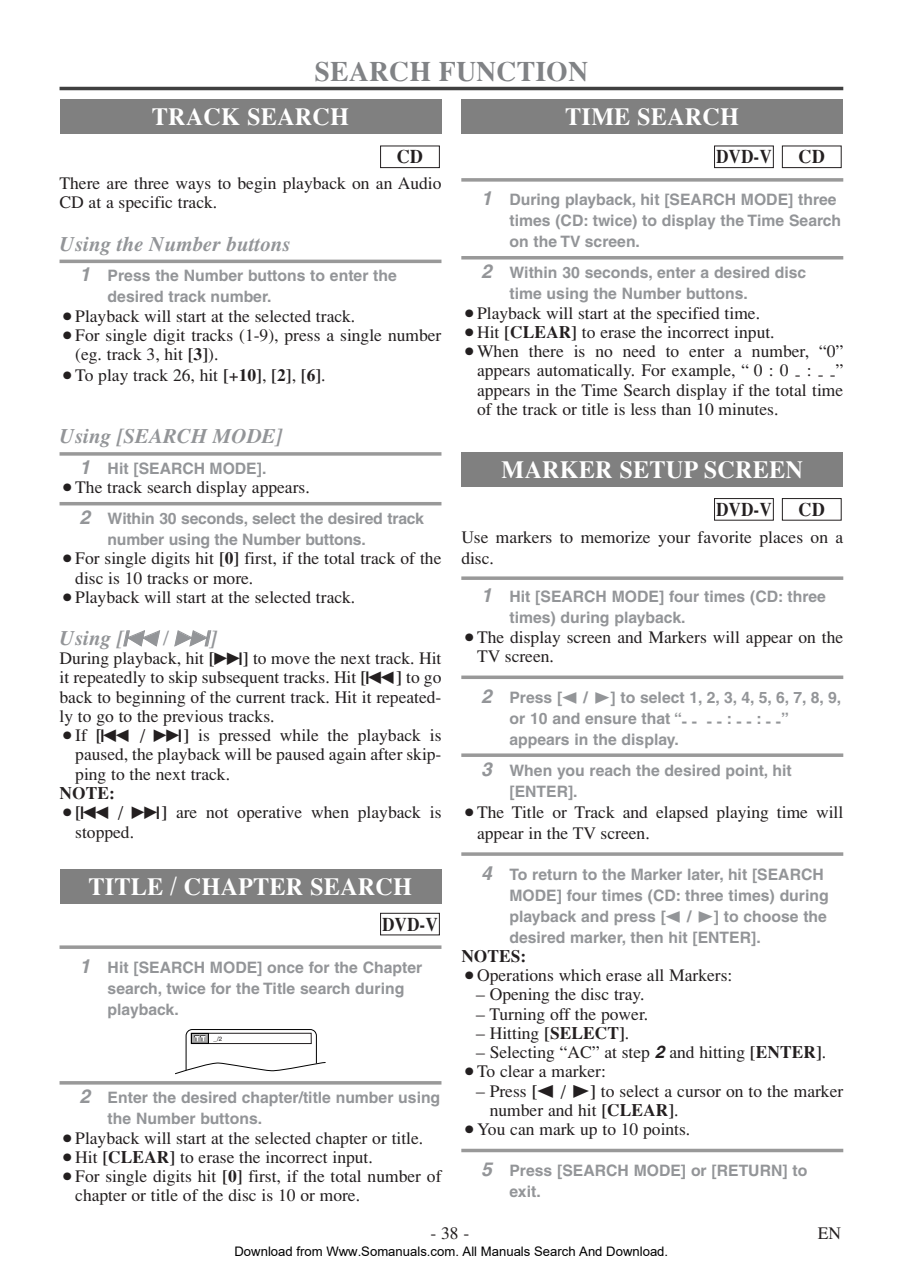
<style>
.page{position:relative;width:903px;height:1276px;background:#fff}
.page>*{position:absolute;margin:0;border:0;box-sizing:border-box;transform-origin:0 0}
.t1{font:700 28px "Times";color:#808285}
.t2{font:700 24.5px "Times";color:#fff}
.t3{font:italic 700 21px "Times";color:#939598}
.t4{font:700 19.25px "Times";color:#231f20;scale:.9 1}
.t5{font:700 19.25px "Times";color:#231f20;scale:.95 1}
.t6{font:17.5px/19.2px "Times";color:#231f20}
.t7{font:700 17.5px "Times";color:#231f20}
.t8{font:700 15.75px/21px "Helvetica";color:#939598}
.t9{font:13.12px "Arial";color:#000}
.t10{font:6.12px "Helvetica";color:#231f20}
.s1{font-style:italic;font-size:19.25px}
.s2{font-weight:700}
.s3{font-family:"Funai Font";font-weight:400}
.s4{font-family:"Funai Font"}
.s5{font-family:"Helvetica";font-weight:700;font-style:italic}
</style>
<div class="page">
<div style="left:60px;top:99px;width:381px;height:35px;background:#808080"></div>
<hr style="left:60px;top:260px;width:381px;height:3px;background:#999">
<svg style="left:60px;top:452px;width:381px;height:4px;background:#a5a5a5"></svg>
<hr style="left:60px;top:502px;width:381px;height:3px;background:#999">
<div style="left:380px;top:146px;width:60px;height:22px;border:1px solid #231f20"></div>
<div style="left:60px;top:869px;width:381px;height:35px;background:#808080"></div>
<svg style="left:60px;top:945px;width:381px;height:4px;background:#a5a5a5"></svg>
<hr style="left:60px;top:1081px;width:381px;height:3px;background:#999">
<div style="left:380px;top:913px;width:60px;height:22px;border:1px solid #231f20"></div>
<svg style="left:175px;top:1029px;width:151px;height:45px"></svg>
<div style="left:191px;top:1033px;width:121px;height:11px;border:1px solid #231f20"></div>
<div style="left:191px;top:1033px;width:18px;height:11px;border:1px solid #000"></div>
<hr style="left:60px;top:87px;width:783px;height:3px;background:#404040">
<div style="left:461px;top:99px;width:382px;height:35px;background:#808080"></div>
<svg style="left:461px;top:178px;width:382px;height:4px;background:#a5a5a5"></svg>
<hr style="left:461px;top:256px;width:382px;height:3px;background:#999">
<div style="left:782px;top:146px;width:60px;height:22px;border:1px solid #231f20"></div>
<div style="left:714px;top:146px;width:60px;height:22px;border:1px solid #231f20"></div>
<div style="left:461px;top:452px;width:382px;height:34px;background:#808080"></div>
<svg style="left:461px;top:576px;width:382px;height:4px;background:#a5a5a5"></svg>
<svg style="left:461px;top:675px;width:382px;height:4px;background:#a6a6a6"></svg>
<svg style="left:461px;top:753px;width:382px;height:4px;background:#a5a5a5"></svg>
<svg style="left:461px;top:852px;width:382px;height:4px;background:#a5a5a5"></svg>
<hr style="left:461px;top:1149px;width:382px;height:3px;background:#999">
<div style="left:782px;top:498px;width:60px;height:22px;border:1px solid #231f20"></div>
<div style="left:714px;top:498px;width:60px;height:22px;border:1px solid #231f20"></div>
<h1 class="t1" style="left:315px;top:61px;width:275px">SEARCH FUNCTION</h1>
<h2 class="t2" style="left:152px;top:108px;width:199px">TRACK SEARCH</h2>
<h2 class="t2" style="left:565px;top:108px;width:176px">TIME SEARCH</h2>
<p class="t5" style="left:397px;top:150px;width:29px">CD</p>
<p class="t6" style="left:60px;top:175px;width:383px">There are three ways to begin playback on an Audio<br>CD at a specific track.</p>
<p class="t3" style="left:60px;top:236px;width:232px">Using the Number buttons</p>
<p class="t8" style="left:108px;top:267px;width:291px;text-indent:-28px"><span class="s1">1</span> Press the Number buttons to enter the desired track number.</p>
<p class="t6" style="left:60px;top:308px;width:297px">○Playback will start at the selected track.</p>
<p class="t6" style="left:75px;top:327px;width:368px;text-indent:-16px">○For single digit tracks (1-9), press a single number (eg. track 3, hit <span class="s2">[3]</span>).</p>
<p class="t6" style="left:60px;top:367px;width:268px">○To play track 26, hit <span class="s2">[+10]</span>, <span class="s2">[2]</span>, <span class="s2">[6]</span>.</p>
<p class="t3" style="left:60px;top:428px;width:225px">Using [SEARCH MODE]</p>
<p class="t8" style="left:79px;top:459px;width:189px"><span class="s1">1</span> Hit [SEARCH MODE].</p>
<p class="t6" style="left:60px;top:479px;width:252px">○The track search display appears.</p>
<p class="t8" style="left:108px;top:510px;width:318px;text-indent:-28px"><span class="s1">2</span> Within 30 seconds, select the desired track number using the Number buttons.</p>
<p class="t6" style="left:75px;top:550px;width:368px;text-indent:-16px">○For single digits hit <span class="s2">[0]</span> first, if the total track of the disc is 10 tracks or more.</p>
<p class="t6" style="left:60px;top:589px;width:297px">○Playback will start at the selected track.</p>
<p class="t3" style="left:60px;top:630px;width:159px">Using [<span class="s3">H</span> / <span class="s3">G</span>]</p>
<p class="t6" style="left:60px;top:650px;width:383px;text-align:justify">During playback, hit <span class="s2">[</span><span class="s4">G</span><span class="s2">]</span> to move the next track. Hit it repeatedly to skip subsequent tracks. Hit <span class="s2">[</span><span class="s4">H</span><span class="s2">]</span> to go back to beginning of the current track. Hit it repeated&shy;ly to go to the previous tracks.</p>
<p class="t6" style="left:75px;top:727px;width:368px;text-align:justify;text-indent:-16px">○If <span class="s2">[</span><span class="s4">H</span> / <span class="s4">G</span><span class="s2">]</span> is pressed while the playback is paused, the playback will be paused again after skip&shy;ping to the next track.</p>
<p class="t7" style="left:60px;top:787px;width:57px">NOTE:</p>
<p class="t6" style="left:75px;top:804px;width:368px;text-indent:-16px">○<span class="s2">[</span><span class="s4">H</span> / <span class="s4">G</span><span class="s2">]</span> are not operative when playback is stopped.</p>
<h2 class="t2" style="left:89px;top:878px;width:325px">TITLE / CHAPTER SEARCH</h2>
<p class="t4" style="left:382px;top:917px;width:63px">DVD-V</p>
<p class="t8" style="left:108px;top:958px;width:316px;text-indent:-28px"><span class="s1">1</span> Hit [SEARCH MODE] once for the Chapter search, twice for the Title search during playback.</p>
<p class="t10" style="left:214px;top:1036px;width:10px">_/2</p>
<p class="t8" style="left:108px;top:1089px;width:334px;text-indent:-28px"><span class="s1">2</span> Enter the desired chapter/title number using the Number buttons.</p>
<p class="t6" style="left:60px;top:1130px;width:365px">○Playback will start at the selected chapter or title.</p>
<p class="t6" style="left:60px;top:1149px;width:315px">○Hit <span class="s2">[CLEAR]</span> to erase the incorrect input.</p>
<p class="t6" style="left:75px;top:1168px;width:368px;text-indent:-16px">○For single digits hit <span class="s2">[0]</span> first, if the total number of chapter or title of the disc is 10 or more.</p>
<p class="t4" style="left:716px;top:150px;width:63px">DVD-V</p>
<p class="t5" style="left:799px;top:150px;width:29px">CD</p>
<p class="t8" style="left:509px;top:191px;width:333px;text-indent:-28px"><span class="s1">1</span> During playback, hit [SEARCH MODE] three times (CD: twice) to display the Time Search on the TV screen.</p>
<p class="t8" style="left:509px;top:264px;width:298px;text-indent:-28px"><span class="s1">2</span> Within 30 seconds, enter a desired disc time using the Number buttons.</p>
<p class="t6" style="left:461px;top:305px;width:300px">○Playback will start at the specified time.</p>
<p class="t6" style="left:461px;top:324px;width:315px">○Hit <span class="s2">[CLEAR]</span> to erase the incorrect input.</p>
<p class="t6" style="left:477px;top:343px;width:368px;text-align:justify;text-indent:-16px">○When there is no need to enter a number, “0” appears automatically. For example, “ 0 : 0 - : - -” appears in the Time Search display if the total time of the track or title is less than 10 minutes.</p>
<h2 class="t2" style="left:501px;top:460px;width:304px">MARKER SETUP SCREEN</h2>
<p class="t4" style="left:716px;top:502px;width:63px">DVD-V</p>
<p class="t5" style="left:799px;top:502px;width:29px">CD</p>
<p class="t6" style="left:461px;top:528px;width:383px;line-height:21px">Use markers to memorize your favorite places on a disc.</p>
<p class="t8" style="left:509px;top:588px;width:318px;text-indent:-28px"><span class="s1">1</span> Hit [SEARCH MODE] four times (CD: three times) during playback.</p>
<p class="t6" style="left:477px;top:629px;width:368px;text-indent:-16px">○The display screen and Markers will appear on the<br>TV screen.</p>
<p class="t8" style="left:509px;top:688px;width:333px;text-indent:-28px"><span class="s1">2</span> Press [<span class="s3">S</span> / <span class="s3">B</span>] to select 1, 2, 3, 4, 5, 6, 7, 8, 9, or 10 and ensure that “- - - - : - - : - -” appears in the display.</p>
<p class="t8" style="left:509px;top:761px;width:284px;text-indent:-28px"><span class="s1">3</span> When you reach the desired point, hit [ENTER].</p>
<p class="t6" style="left:477px;top:803px;width:368px;line-height:21px;text-indent:-16px">○The Title or Track and elapsed playing time will appear in the TV screen.</p>
<p class="t8" style="left:509px;top:865px;width:321px;text-indent:-28px"><span class="s1">4</span> To return to the Marker later, hit [SEARCH MODE] four times (CD: three times) during playback and press [<span class="s3">S</span> / <span class="s3">B</span>] to choose the desired marker, then hit [ENTER].</p>
<p class="t7" style="left:461px;top:949px;width:67px">NOTES:</p>
<p class="t6" style="left:461px;top:967px;width:273px">○Operations which erase all Markers:</p>
<p class="t6" style="left:476px;top:986px;width:170px">– Opening the disc tray.</p>
<p class="t6" style="left:476px;top:1006px;width:174px">– Turning off the power.</p>
<p class="t6" style="left:476px;top:1025px;width:155px">– Hitting <span class="s2">[SELECT]</span>.</p>
<p class="t6" style="left:476px;top:1044px;width:352px">– Selecting “AC” at step <span class="s5">2</span> and hitting <span class="s2">[ENTER]</span>.</p>
<p class="t6" style="left:461px;top:1063px;width:146px">○To clear a marker:</p>
<p class="t6" style="left:490px;top:1083px;width:355px;text-indent:-14px">– Press <span class="s2">[</span><span class="s4">S</span> / <span class="s4">B</span><span class="s2">]</span> to select a cursor on to the marker number and hit <span class="s2">[CLEAR]</span>.</p>
<p class="t6" style="left:461px;top:1121px;width:231px">○You can mark up to 10 points.</p>
<p class="t8" style="left:509px;top:1161px;width:299px;text-indent:-28px"><span class="s1">5</span> Press [SEARCH MODE] or [RETURN] to exit.</p>
<p class="t6" style="left:430px;top:1225px;width:40px">- 38 -</p>
<p class="t6" style="left:818px;top:1225px;width:25px">EN</p>
<p class="t9" style="left:234px;top:1244px;width:435px">Download from Www.Somanuals.com. All Manuals Search And Download.</p>
</div>
